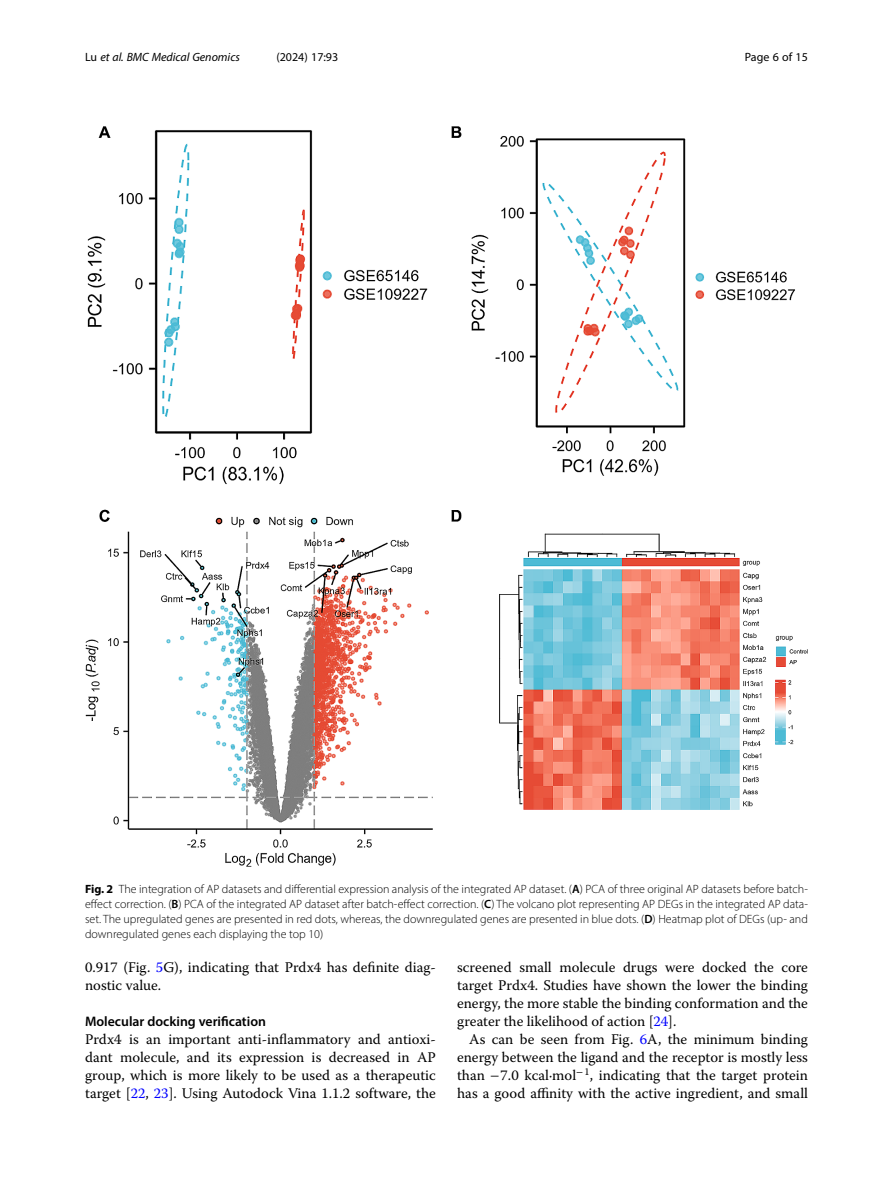
<style>
.page{position:relative;width:893px;height:1191px;background:#fff}
.page>*{position:absolute;margin:0;border:0;box-sizing:border-box;transform-origin:0 0}
.Body_Text{font:14.7px/18px "Warnock Pro";color:#000;text-align:justify}
.Body_Text_Indent{font:14.7px/18px "Warnock Pro";color:#000}
.Head_2{font:600 13.8px "Myriad Pro";color:#000}
.Figure_Caption{font:300 12px/15px "Myriad Pro";color:#000;text-align:justify}
.t1{font:italic 12px "Myriad Pro";color:#000}
.t2{font:12px "Myriad Pro";color:#000}
.s1{font-style:normal}
.s2{font-weight:700}
.s3{font-weight:600}
.s4{color:#00f}
</style>
<div class="page">
<img style="left:85px;top:126px;width:723px;height:740px">
<p class="t1" style="left:85px;top:50px;width:156px"><span class="s1">Lu</span> et al. BMC Medical Genomics</p>
<p class="t2" style="left:276px;top:50px;width:63px">(2024) 17:93</p>
<p class="t2" style="left:745px;top:50px;width:65px">Page 6 of 15</p>
<p class="Figure_Caption" style="left:85px;top:881px;width:724px"><span class="s2">Fig. 2</span> The integration of AP datasets and differential expression analysis of the integrated AP dataset. (<span class="s3">A</span>) PCA of three original AP datasets before batch&shy;effect correction. (<span class="s3">B</span>) PCA of the integrated AP dataset after batch-effect correction. (<span class="s3">C</span>) The volcano plot representing AP DEGs in the integrated AP data&shy;set. The upregulated genes are presented in red dots, whereas, the downregulated genes are presented in blue dots. (<span class="s3">D</span>) Heatmap plot of DEGs (up- and downregulated genes each displaying the top 10)</p>
<p class="Body_Text_Indent" style="left:85px;top:958px;width:352px">0.917 (Fig. <span class="s4">5</span>G), indicating that Prdx4 has definite diag&shy;nostic value.</p>
<p class="Head_2" style="left:85px;top:1013px;width:182px">Molecular docking verification</p>
<p class="Body_Text" style="left:85px;top:1030px;width:352px">Prdx4 is an important anti-inflammatory and antioxi&shy;dant molecule, and its expression is decreased in AP group, which is more likely to be used as a therapeutic target [<span class="s4">22</span>, <span class="s4">23</span>]. Using Autodock Vina 1.1.2 software, the</p>
<p class="Body_Text" style="left:457px;top:958px;width:352px">screened small molecule drugs were docked the core target Prdx4. Studies have shown the lower the binding energy, the more stable the binding conformation and the greater the likelihood of action [<span class="s4">24</span>].</p>
<p class="Body_Text_Indent" style="left:457px;top:1030px;width:352px;text-align:justify;text-indent:12px">As can be seen from Fig. <span class="s4">6</span>A, the minimum binding energy between the ligand and the receptor is mostly less than −7.0 kcal·mol<sup>−</sup><sup>1</sup>, indicating that the target protein has a good affinity with the active ingredient, and small</p>
</div>
